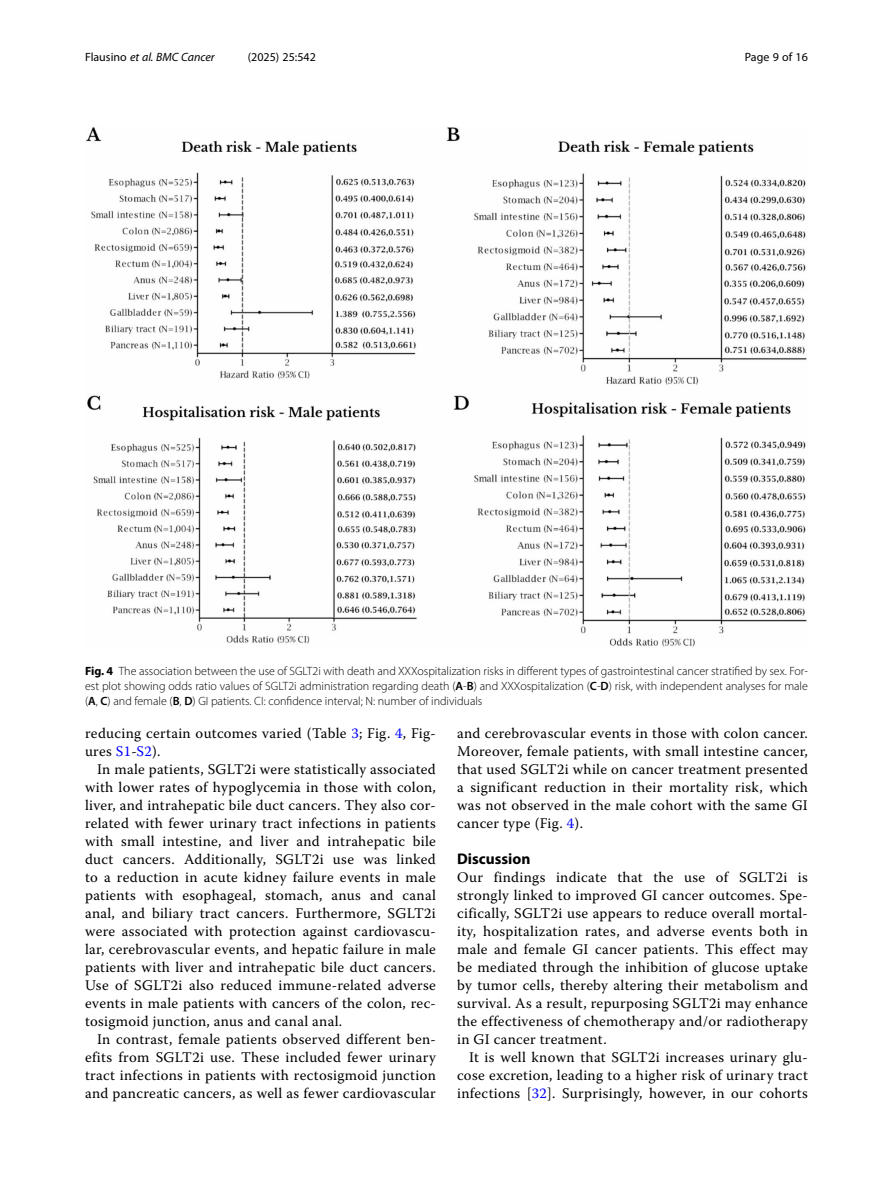
<style>
.page{position:relative;width:893px;height:1191px;background:#fff}
.page>*{position:absolute;margin:0;border:0;box-sizing:border-box;transform-origin:0 0}
.Head_1{font:700 15.45px "Myriad Pro";color:#000}
.Body_Text_Indent{font:14.7px/18px "Warnock Pro";letter-spacing:.02em;color:#000;text-align:justify}
.Body_Text{font:14.7px/18px "Warnock Pro";letter-spacing:.02em;color:#000}
.Figure_Caption{font:300 12px/15px "Myriad Pro";color:#000;text-align:justify}
.t1{font:italic 12px "Myriad Pro";color:#000}
.t2{font:12px "Myriad Pro";color:#000}
.s1{font-style:normal}
.s2{font-weight:700}
.s3{font-weight:600}
.s4{color:#00f}
</style>
<div class="page">
<img style="left:86px;top:127px;width:721px;height:520px">
<p class="t1" style="left:85px;top:50px;width:131px"><span class="s1">Flausino</span> et al. BMC Cancer</p>
<p class="t2" style="left:248px;top:50px;width:70px">(2025) 25:542</p>
<p class="t2" style="left:745px;top:50px;width:65px">Page 9 of 16</p>
<p class="Figure_Caption" style="left:85px;top:663px;width:724px"><span class="s2">Fig. 4</span> The association between the use of SGLT2i with death and XXXospitalization risks in different types of gastrointestinal cancer stratified by sex. For&shy;est plot showing odds ratio values of SGLT2i administration regarding death (<span class="s3">A</span>-<span class="s3">B</span>) and XXXospitalization (<span class="s3">C</span>-<span class="s3">D</span>) risk, with independent analyses for male (<span class="s3">A</span>, <span class="s3">C</span>) and female (<span class="s3">B</span>, <span class="s3">D</span>) GI patients. CI: confidence interval; N: number of individuals</p>
<p class="Body_Text" style="left:85px;top:724px;width:352px">reducing certain outcomes varied (Table <span class="s4">3</span>; Fig. <span class="s4">4</span>, Fig&shy;ures <span class="s4">S1</span>-<span class="s4">S2</span>).</p>
<p class="Body_Text_Indent" style="left:85px;top:760px;width:352px;text-indent:12px">In male patients, SGLT2i were statistically associated with lower rates of hypoglycemia in those with colon, liver, and intrahepatic bile duct cancers. They also cor&shy;related with fewer urinary tract infections in patients with small intestine, and liver and intrahepatic bile duct cancers. Additionally, SGLT2i use was linked to a reduction in acute kidney failure events in male patients with esophageal, stomach, anus and canal anal, and biliary tract cancers. Furthermore, SGLT2i were associated with protection against cardiovascu&shy;lar, cerebrovascular events, and hepatic failure in male patients with liver and intrahepatic bile duct cancers.<br>Use of SGLT2i also reduced immune-related adverse events in male patients with cancers of the colon, rec&shy;tosigmoid junction, anus and canal anal.</p>
<p class="Body_Text_Indent" style="left:85px;top:1030px;width:352px;text-indent:12px">In contrast, female patients observed different ben&shy;efits from SGLT2i use. These included fewer urinary tract infections in patients with rectosigmoid junction and pancreatic cancers, as well as fewer cardiovascular</p>
<p class="Body_Text_Indent" style="left:457px;top:724px;width:352px">and cerebrovascular events in those with colon cancer.<br>Moreover, female patients, with small intestine cancer, that used SGLT2i while on cancer treatment presented a significant reduction in their mortality risk, which was not observed in the male cohort with the same GI cancer type (Fig. <span class="s4">4</span>).</p>
<p class="Head_1" style="left:457px;top:849px;width:75px">Discussion</p>
<p class="Body_Text" style="left:457px;top:868px;width:352px;text-align:justify">Our findings indicate that the use of SGLT2i is strongly linked to improved GI cancer outcomes. Spe&shy;cifically, SGLT2i use appears to reduce overall mortal&shy;ity, hospitalization rates, and adverse events both in male and female GI cancer patients. This effect may be mediated through the inhibition of glucose uptake by tumor cells, thereby altering their metabolism and survival. As a result, repurposing SGLT2i may enhance the effectiveness of chemotherapy and/or radiotherapy in GI cancer treatment.</p>
<p class="Body_Text_Indent" style="left:457px;top:1048px;width:352px;text-indent:12px">It is well known that SGLT2i increases urinary glu&shy;cose excretion, leading to a higher risk of urinary tract infections [<span class="s4">32</span>]. Surprisingly, however, in our cohorts</p>
</div>
